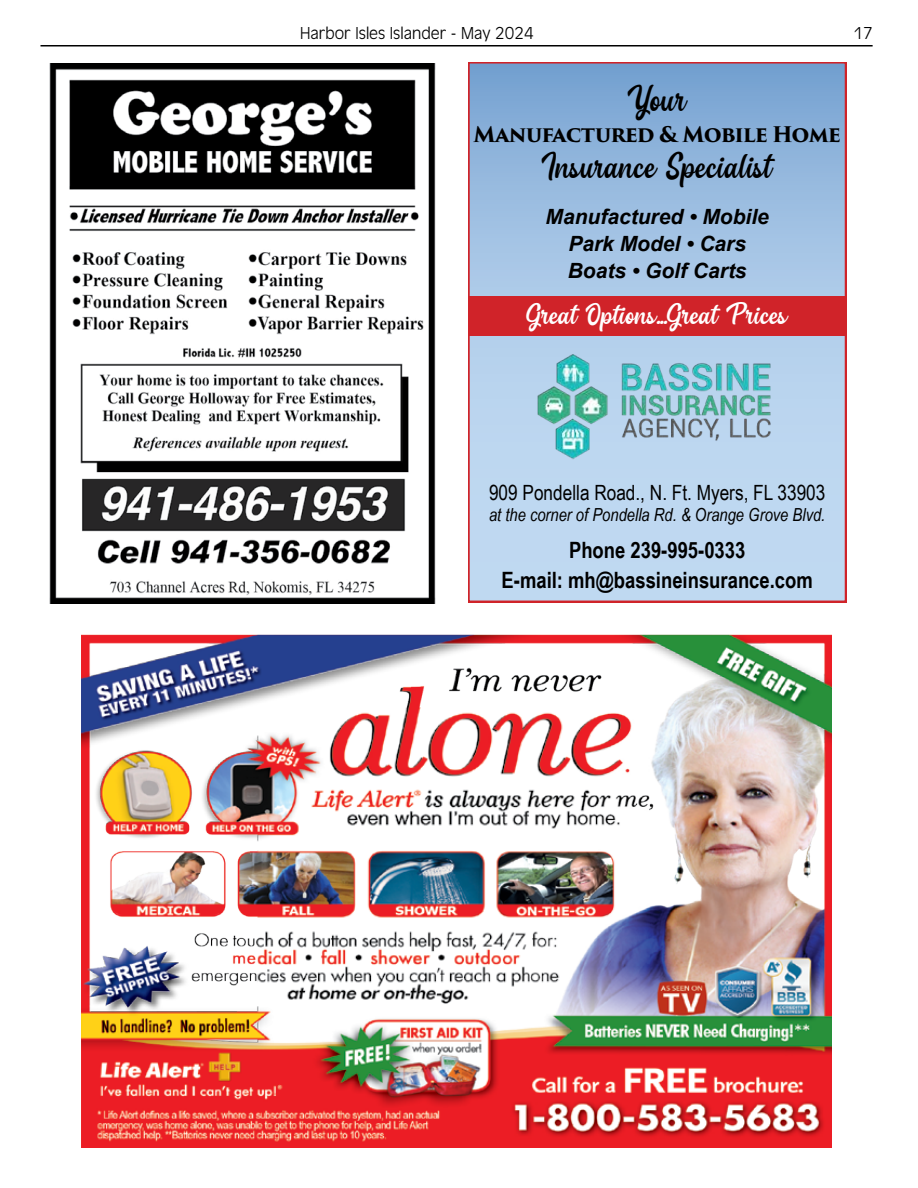
<style>
.page{position:relative;width:918px;height:1188px;background:#fff}
.page>*{position:absolute;margin:0;border:0;box-sizing:border-box;transform-origin:0 0}
.t1{font:37.5px "Catalunyademo";color:#000}
.t2{font:30px "Catalunyademo";color:#fff;scale:1.05 1}
.t3{font:700 22.5px/30px "Arial Narrow";color:#000;text-align:center}
.t4{font:italic 700 21px/27px "Arial";color:#000;text-align:center}
.t5{font:21px "Arial Narrow";color:#000}
.t6{font:700 21px "Trajan Pro 3";letter-spacing:-.05em;color:#000}
.t7{font:italic 18px "Arial Narrow";color:#000}
.t8{font:300 18px "Antique Oli";color:#000}
</style>
<div class="page">
<hr style="left:40px;top:45px;width:833px;height:1px;background:#000">
<img style="left:49px;top:63px;width:387px;height:540px">
<img style="left:81px;top:634px;width:751px;height:514px">
<svg style="left:468px;top:62px;width:378px;height:540px;background:#a7c3e2"></svg>
<div style="left:468px;top:296px;width:378px;height:40px;background:#d02329"></div>
<img style="left:536px;top:353px;width:237px;height:107px">
<p class="t8" style="left:300px;top:24px;width:235px">Harbor Isles Islander - May 2024</p>
<p class="t8" style="left:853px;top:24px;width:21px">17</p>
<h1 class="t1" style="left:628px;top:83px;width:61px">Your</h1>
<p class="t6" style="left:474px;top:119px;width:369px">Manufactured &amp; Mobile Home</p>
<h1 class="t1" style="left:542px;top:151px;width:232px">Insurance Specialist</h1>
<p class="t4" style="left:546px;top:204px;width:225px">Manufactured • Mobile<br>Park Model • Cars<br>Boats • Golf Carts</p>
<h2 class="t2" style="left:527px;top:302px;width:250px">Great Options...Great Prices</h2>
<p class="t5" style="left:489px;top:477px;width:338px">909 Pondella Road., N. Ft. Myers, FL 33903</p>
<p class="t7" style="left:489px;top:504px;width:338px">at the corner of Pondella Rd. &amp; Orange Grove Blvd.</p>
<p class="t3" style="left:502px;top:535px;width:313px">Phone 239-995-0333<br>E-mail: mh@bassineinsurance.com</p>
</div>
